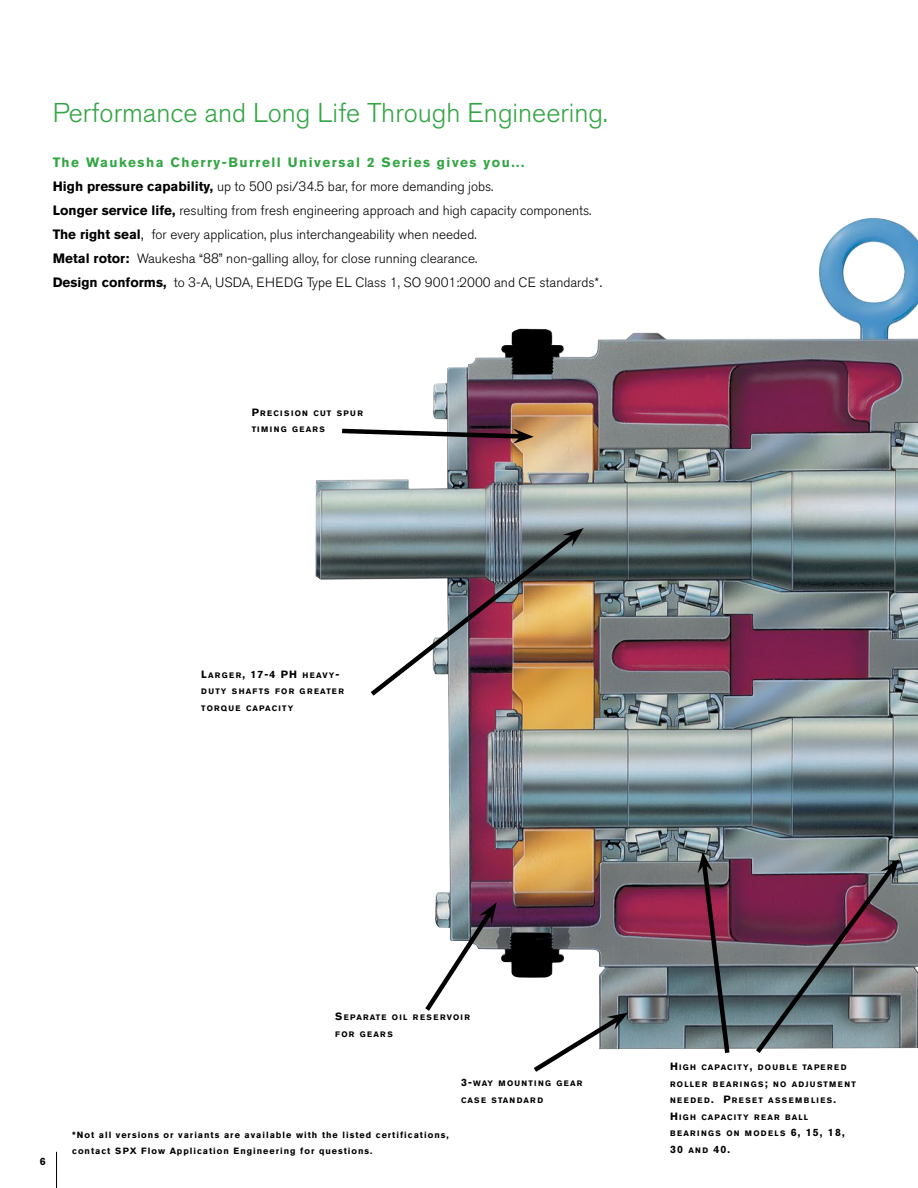
<style>
.page{position:relative;width:918px;height:1188px;background:#fff}
.page>*{position:absolute;margin:0;border:0;box-sizing:border-box;transform-origin:0 0}
.Body_Copy_Headline{font:300 27px "Akzidenz Grotesk BE";color:#33a544}
.Body_Copy_Sub-Headli{font:300 13.5px "Akzidenz Grotesk BE";color:#000}
.Body_Copy_Headline-2{font:700 13.5px "Akzidenz Grotesk BE";letter-spacing:.11em;color:#33a544}
.Captions__Left_Align{font:700 10.5px "Akzidenz Grotesk BE";color:#000}
.t1{font:700 10.5px "Akzidenz Grotesk BE";color:#000}
.Captions__Left_Align-2{font:700 9px/16.5px "Akzidenz Grotesk BE";letter-spacing:.11em;color:#000}
.Captions__Left_Align-3{font:700 7.8px/16.5px "Akzidenz Grotesk BE";letter-spacing:.17em;color:#000}
.Captions__Left_Align-4{font:700 7.8px/16.5px "Akzidenz Grotesk BE";letter-spacing:.145em;color:#000}
.s1{font-weight:700}
.s2{font-weight:400}
.s3{font-size:10.5px}
.s4{font-size:7.8px}
</style>
<div class="page">
<hr style="left:56px;top:1152px;width:1px;height:36px;background:#000">
<img style="left:315px;top:218px;width:603px;height:831px">
<img style="left:366px;top:528px;width:218px;height:172px">
<svg style="left:752px;top:859px;width:147px;height:194px;background:#736271"></svg>
<svg style="left:698px;top:852px;width:34px;height:201px;background:#655460"></svg>
<svg style="left:337px;top:426px;width:197px;height:18px"></svg>
<svg style="left:529px;top:1013px;width:99px;height:59px"></svg>
<svg style="left:421px;top:902px;width:76px;height:114px"></svg>
<p class="Body_Copy_Headline" style="left:53px;top:97px;width:556px">Performance and Long Life Through Engineering.</p>
<p class="Body_Copy_Headline-2" style="left:53px;top:154px;width:473px">The Waukesha Cherry-Burrell Universal 2 Series gives you...</p>
<p class="Body_Copy_Sub-Headli" style="left:53px;top:179px;width:442px"><span class="s1">High pressure capability,</span> up to 500 psi/34.5 bar, for more demanding jobs.</p>
<p class="Body_Copy_Sub-Headli" style="left:53px;top:203px;width:540px"><span class="s1">Longer service life,</span> resulting from fresh engineering approach and high capacity components.</p>
<p class="Body_Copy_Sub-Headli" style="left:53px;top:227px;width:425px"><span class="s1">The right seal</span><span class="s2">,</span> for every application, plus interchangeability when needed.</p>
<p class="Body_Copy_Sub-Headli" style="left:53px;top:251px;width:426px"><span class="s1">Metal rotor:</span> Waukesha “88” non-galling alloy, for close running clearance.</p>
<p class="Body_Copy_Sub-Headli" style="left:53px;top:275px;width:551px"><span class="s1">Design conforms,</span> to 3-A, USDA, EHEDG Type EL Class 1, SO 9001:2000 and CE standards*<span class="s2">.</span></p>
<p class="Captions__Left_Align-3" style="left:252px;top:405px;width:113px"><span class="s3">P</span>RECISION CUT SPUR<br>TIMING GEARS</p>
<p class="Captions__Left_Align-4" style="left:201px;top:667px;width:144px"><span class="s3">L</span> ARGER<span class="s3">, 17-4 PH</span> H EAVY<span class="s3">-<br></span>DUTY SHAFTS FOR GREATER<br>TORQUE CAPACITY</p>
<p class="t1" style="left:40px;top:1155px;width:7px">6</p>
<p class="Captions__Left_Align-4" style="left:335px;top:1009px;width:136px"><span class="s3">S</span>EPARATE OIL RESERVOIR<br>FOR GEARS</p>
<p class="Captions__Left_Align-2" style="left:72px;top:1126px;width:378px">*Not all versions or variants are available with the listed certifications, contact SPX Flow Application Engineering for questions.</p>
<p class="Captions__Left_Align-4" style="left:461px;top:1075px;width:123px"><span class="s3">3-</span>WAY MOUNTING GEAR<br>CASE STANDARD</p>
<p class="Captions__Left_Align-3" style="left:670px;top:1060px;width:187px"><span class="s3">H</span>IGH CAPACITY<span class="s3">,</span> DOUBLE TAPERED<br>ROLLER BEARINGS<span class="s3">;</span> NO ADJUSTMENT<br>NEEDED<span class="s3">. P</span>RESET ASS EMBLIES<span class="s3">.<br>H</span>IGH CAPACITY REAR BALL<br>BEARINGS ON MODELS <span class="s3">6, 15, 18,</span></p>
<p class="Captions__Left_Align" style="left:670px;top:1143px;width:62px">30 <span class="s4">AND</span> 40.</p>
</div>
